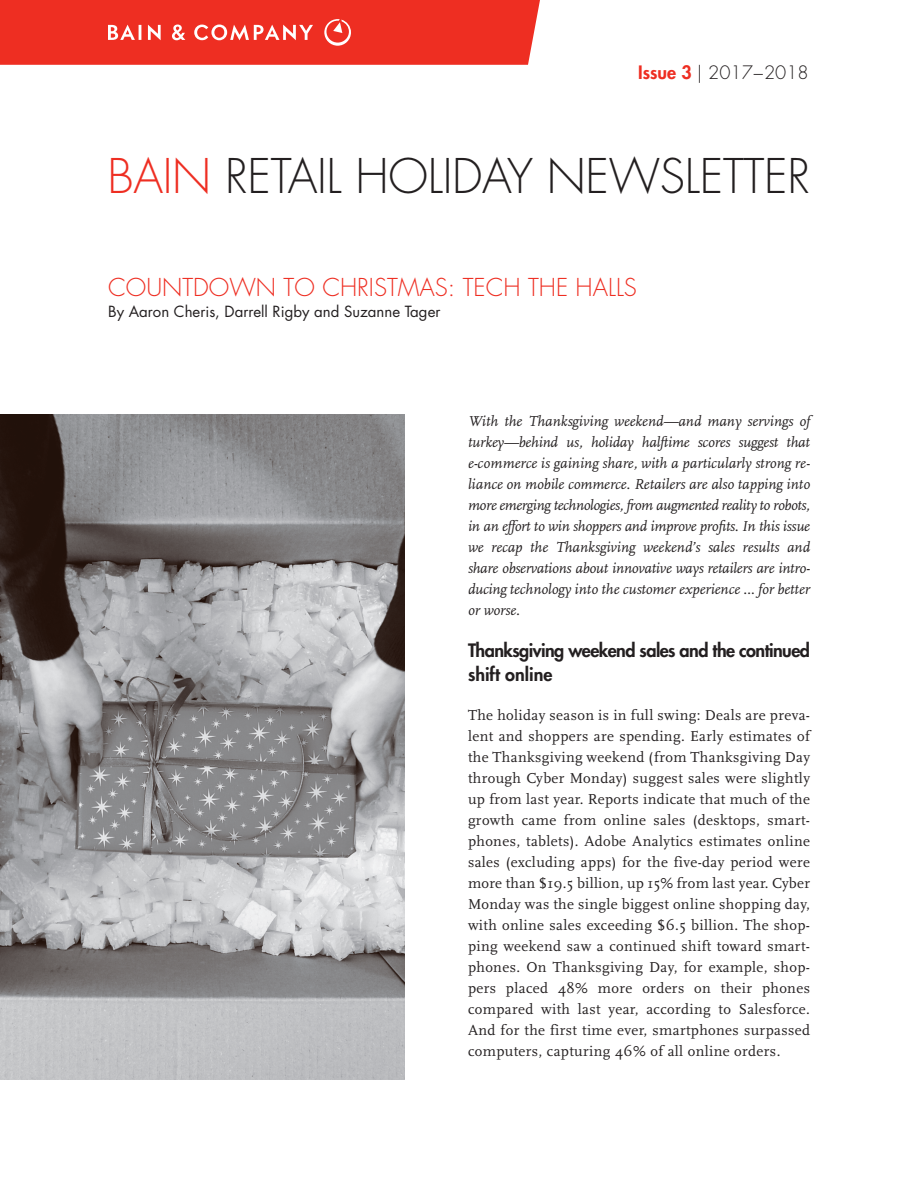
<style>
.page{position:relative;width:918px;height:1188px;background:#fff}
.page>*{position:absolute;margin:0;border:0;box-sizing:border-box;transform-origin:0 0}
.t1{font:300 46.5px "Futura";letter-spacing:-.005em;color:#231f20}
.Retail_Newsletter_Ti{font:300 24px "Futura";color:#ee2e22}
.Subhead_1{font:800 18px/24px "Futura";letter-spacing:-.03em;color:#231f20}
.t2{font:300 18px "Futura";color:#231f20}
.Body_text{font:15px/21px "Scala";letter-spacing:.025em;color:#231f20;text-align:justify}
.Body_text-2{font:italic 15px/21px "Scala";color:#231f20;text-align:justify}
.Sidebar_Body_text{font:15px "Futura";color:#231f20}
.s1{font-weight:800;color:#ee2e22}
.s2{color:#ee2e22}
</style>
<div class="page">
<svg style="left:0;top:0;width:540px;height:65px;background:#ee382c"></svg>
<img style="left:0;top:415px;width:405px;height:665px">
<p class="t2" style="left:638px;top:62px;width:172px"><span class="s1">Issue 3</span> | 2017−2018</p>
<p class="t1" style="left:107px;top:148px;width:704px"><span class="s2">BAIN</span> RETAIL HOLIDAY NEWSLETTER</p>
<p class="Retail_Newsletter_Ti" style="left:108px;top:273px;width:530px">COUNTDOWN TO CHRISTMAS: TECH THE HALLS</p>
<p class="Sidebar_Body_text" style="left:108px;top:302px;width:334px">By Aaron Cheris, Darrell Rigby and Suzanne Tager</p>
<p class="Body_text-2" style="left:468px;top:411px;width:344px">With the Thanksgiving weekend—and many servings of turkey—behind us, holiday halftime scores suggest that e-commerce is gaining share, with a particularly strong re&shy;liance on mobile commerce. Retailers are also tapping into more emerging technologies, from augmented reality to robots, in an effort to win shoppers and improve profits. In this issue we recap the Thanksgiving weekend’s sales results and share observations about innovative ways retailers are intro&shy;ducing technology into the customer experience … for better or worse.</p>
<p class="Subhead_1" style="left:468px;top:638px;width:344px">Thanksgiving weekend sales and the continued shift online</p>
<p class="Body_text" style="left:468px;top:705px;width:344px">The holiday season is in full swing: Deals are preva&shy;lent and shoppers are spending. Early estimates of the Thanksgiving weekend (from Thanksgiving Day through Cyber Monday) suggest sales were slightly up from last year. Reports indicate that much of the growth came from online sales (desktops, smart&shy;phones, tablets). Adobe Analytics estimates online sales (excluding apps) for the five-day period were more than $19.5 billion, up 15% from last year. Cyber Monday was the single biggest online shopping day, with online sales exceeding $6.5 billion. The shop&shy;ping weekend saw a continued shift toward smart&shy;phones. On Thanksgiving Day, for example, shop&shy;pers placed 48% more orders on their phones compared with last year, according to Salesforce.<br>And for the first time ever, smartphones surpassed computers, capturing 46% of all online orders.</p>
</div>
